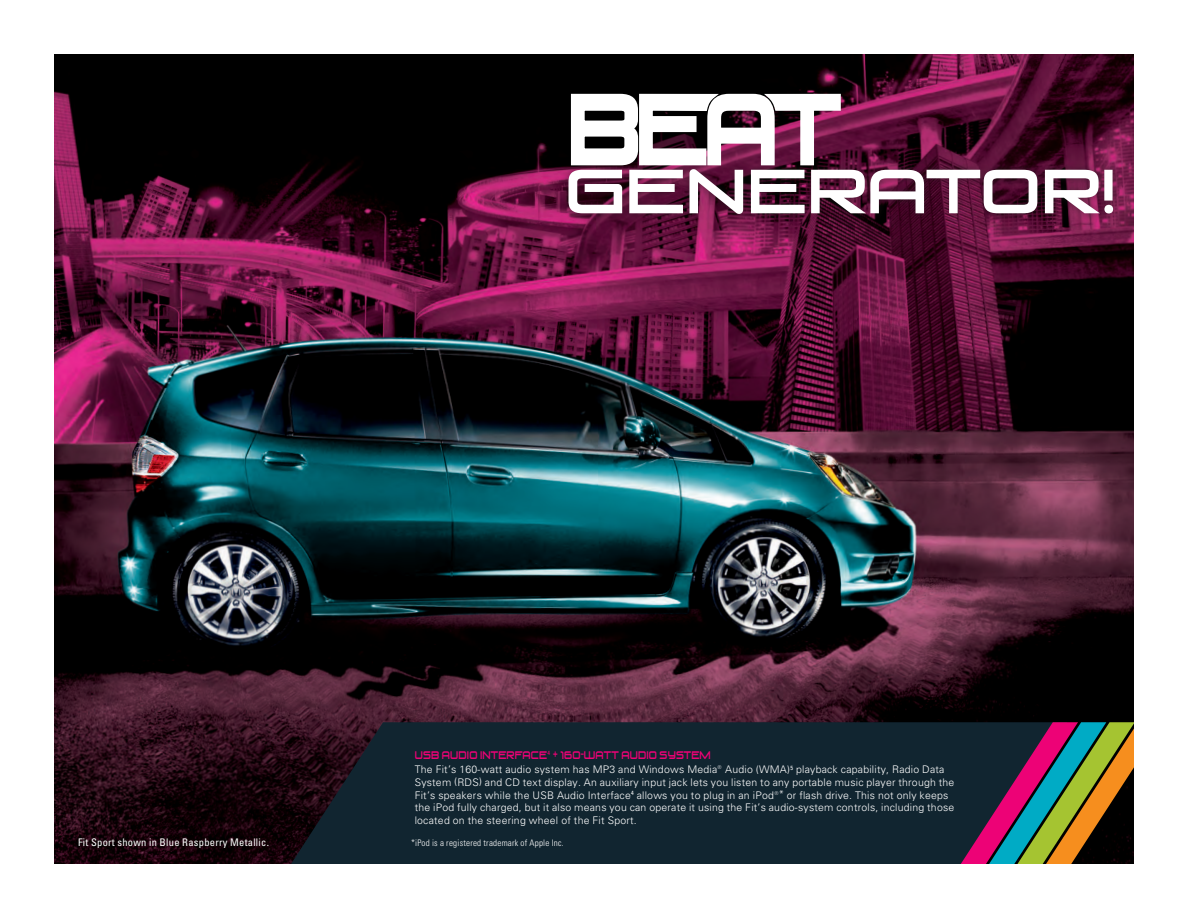
<style>
.page{position:relative;width:1188px;height:918px;background:#fff}
.page>*{position:absolute;margin:0;border:0;box-sizing:border-box;transform-origin:0 0}
._13_Cap_Body_8_9_5{font:300 10.5px/12.8px "Univers";letter-spacing:.02em;color:#fff}
._13_Cap_Hed_7_5_9_5{font:10.5px "Venus Rising";letter-spacing:.02em;color:#ed0276;scale:.75 1}
.t1{font:condensed 10.5px "Univers";letter-spacing:.025em;color:#fff}
.t2{font:300 condensed 9px "Univers";letter-spacing:.025em;color:#fff}
.s1{font-stretch:condensed;color:#f5f5f6}
</style>
<div class="page">
<img style="left:54px;top:54px;width:1080px;height:810px">
<svg style="left:291px;top:722px;width:670px;height:142px;background:#12232e"></svg>
<svg style="left:961px;top:722px;width:173px;height:142px;background:#5c5045"></svg>
<div style="left:561px;top:162px;width:560px;height:59px;background:#231f20;opacity:.5"></div>
<svg style="left:569px;top:92px;width:544px;height:122px"></svg>
<p class="_13_Cap_Hed_7_5_9_5" style="left:415px;top:749px;width:396px">USB AUDIO INTERFACE<sup>4</sup> + 160-WATT AUDIO SYSTEM</p>
<p class="_13_Cap_Body_8_9_5" style="left:415px;top:763px;width:541px">The Fit’s 160-watt audio system has MP3 and Windows Media<sup>®</sup> Audio (WMA)<sup>5</sup> playback capability, Radio Data System (RDS) and CD text display. An auxiliary input jack lets you listen to any portable music player through the Fit’s speakers while the USB Audio Interface<sup>4</sup> allows you to plug in an iPod<sup>®</sup><span class="s1">*</span> or flash drive. This not only keeps the iPod fully charged, but it also means you can operate it using the Fit’s audio-system controls, including those located on the steering wheel of the Fit Sport.</p>
<p class="t1" style="left:78px;top:836px;width:193px">Fit Sport shown in Blue Raspberry Metallic.</p>
<p class="t2" style="left:411px;top:837px;width:154px">*iPod is a registered trademark of Apple Inc.</p>
</div>
